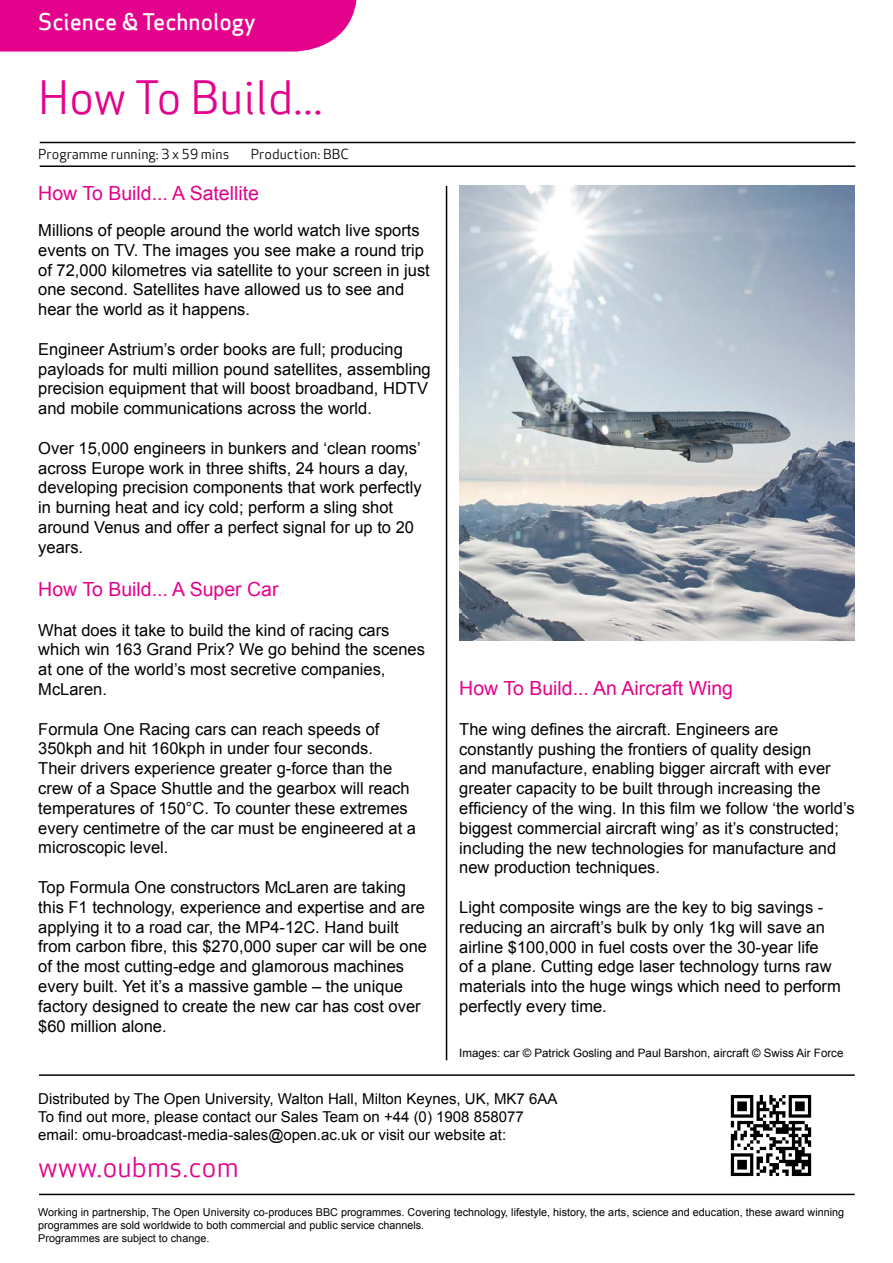
<style>
.page{position:relative;width:893px;height:1263px;background:#fff}
.page>*{position:absolute;margin:0;border:0;box-sizing:border-box;transform-origin:0 0}
.t1{font:45px "Apex Sans Book T";color:#e4028c}
.t2{font:27px "Apex Sans Book T";color:#e4028c}
.t3{font:22.5px "Apex Sans Medium T";color:#fff}
.t4{font:19.5px "Arial";color:#e4028c}
.t5{font:16.5px/19.8px "Arial";color:#000}
.t6{font:15px/18px "Arial";color:#000}
.t7{font:13.5px "Apex Sans Book T";color:#000}
.t8{font:11.55px "Arial";color:#000}
.t9{font:10.8px/12.9px "Arial";color:#000}
</style>
<div class="page">
<div style="left:0;top:0;width:357px;height:52px;background:#e4028c"></div>
<hr style="left:40px;top:142px;width:815px;height:1px;background:#000">
<hr style="left:40px;top:165px;width:815px;height:2px;background:#000">
<hr style="left:39px;top:1074px;width:816px;height:2px;background:#000">
<hr style="left:39px;top:1194px;width:816px;height:1px;background:#000">
<hr style="left:446px;top:186px;width:1px;height:874px;background:#000">
<img style="left:459px;top:185px;width:396px;height:455px">
<img style="left:730px;top:1095px;width:82px;height:81px">
<h3 class="t3" style="left:38px;top:7px;width:219px">Science &amp; Technology</h3>
<h1 class="t1" style="left:38px;top:69px;width:286px">How To Build...</h1>
<p class="t7" style="left:38px;top:145px;width:193px">Programme running: 3 x 59 mins</p>
<p class="t7" style="left:251px;top:145px;width:100px">Production: BBC</p>
<p class="t4" style="left:38px;top:180px;width:222px">How To Build... A Satellite</p>
<p class="t5" style="left:38px;top:220px;width:393px">Millions of people around the world watch live sports events on TV. The images you see make a round trip of 72,000 kilometres via satellite to your screen in just one second. Satellites have allowed us to see and hear the world as it happens.</p>
<p class="t5" style="left:38px;top:339px;width:394px">Engineer Astrium’s order books are full; producing payloads for multi million pound satellites, assembling precision equipment that will boost broadband, HDTV and mobile communications across the world.</p>
<p class="t5" style="left:38px;top:438px;width:385px">Over 15,000 engineers in bunkers and ‘clean rooms’ across Europe work in three shifts, 24 hours a day, developing precision components that work perfectly in burning heat and icy cold; perform a sling shot around Venus and offer a perfect signal for up to 20 years.</p>
<p class="t4" style="left:38px;top:576px;width:242px">How To Build... A Super Car</p>
<p class="t5" style="left:38px;top:620px;width:388px">What does it take to build the kind of racing cars which win 163 Grand Prix? We go behind the scenes at one of the world’s most secretive companies, McLaren.</p>
<p class="t5" style="left:38px;top:719px;width:379px">Formula One Racing cars can reach speeds of 350kph and hit 160kph in under four seconds.<br>Their drivers experience greater g-force than the crew of a Space Shuttle and the gearbox will reach temperatures of 150°C. To counter these extremes every centimetre of the car must be engineered at a microscopic level.</p>
<p class="t5" style="left:38px;top:877px;width:390px">Top Formula One constructors McLaren are taking this F1 technology, experience and expertise and are applying it to a road car, the MP4-12C. Hand built from carbon fibre, this $270,000 super car will be one of the most cutting-edge and glamorous machines every built. Yet it’s a massive gamble – the unique factory designed to create the new car has cost over $60 million alone.</p>
<p class="t4" style="left:459px;top:675px;width:275px">How To Build... An Aircraft Wing</p>
<p class="t5" style="left:459px;top:719px;width:397px">The wing defines the aircraft. Engineers are constantly pushing the frontiers of quality design<br>and manufacture, enabling bigger aircraft with ever greater capacity to be built through increasing the efficiency of the wing. In this film we follow ‘the world’s biggest commercial aircraft wing’ as it’s constructed; including the new technologies for manufacture and new production techniques.</p>
<p class="t5" style="left:459px;top:897px;width:383px">Light composite wings are the key to big savings - reducing an aircraft’s bulk by only 1kg will save an airline $100,000 in fuel costs over the 30-year life<br>of a plane. Cutting edge laser technology turns raw materials into the huge wings which need to perform perfectly every time.</p>
<p class="t8" style="left:459px;top:1045px;width:386px">Images: car © Patrick Gosling and Paul Barshon, aircraft © Swiss Air Force</p>
<p class="t6" style="left:38px;top:1089px;width:521px">Distributed by The Open University, Walton Hall, Milton Keynes, UK, MK7 6AA<br>To find out more, please contact our Sales Team on +44 (0) 1908 858077 email: omu-broadcast-media-sales@open.ac.uk or visit our website at:</p>
<h2 class="t2" style="left:38px;top:1149px;width:202px">www.oubms.com</h2>
<p class="t9" style="left:38px;top:1205px;width:807px">Working in partnership, The Open University co-produces BBC programmes. Covering technology, lifestyle, history, the arts, science and education, these award winning programmes are sold worldwide to both commercial and public service channels.<br>Programmes are subject to change.</p>
</div>
